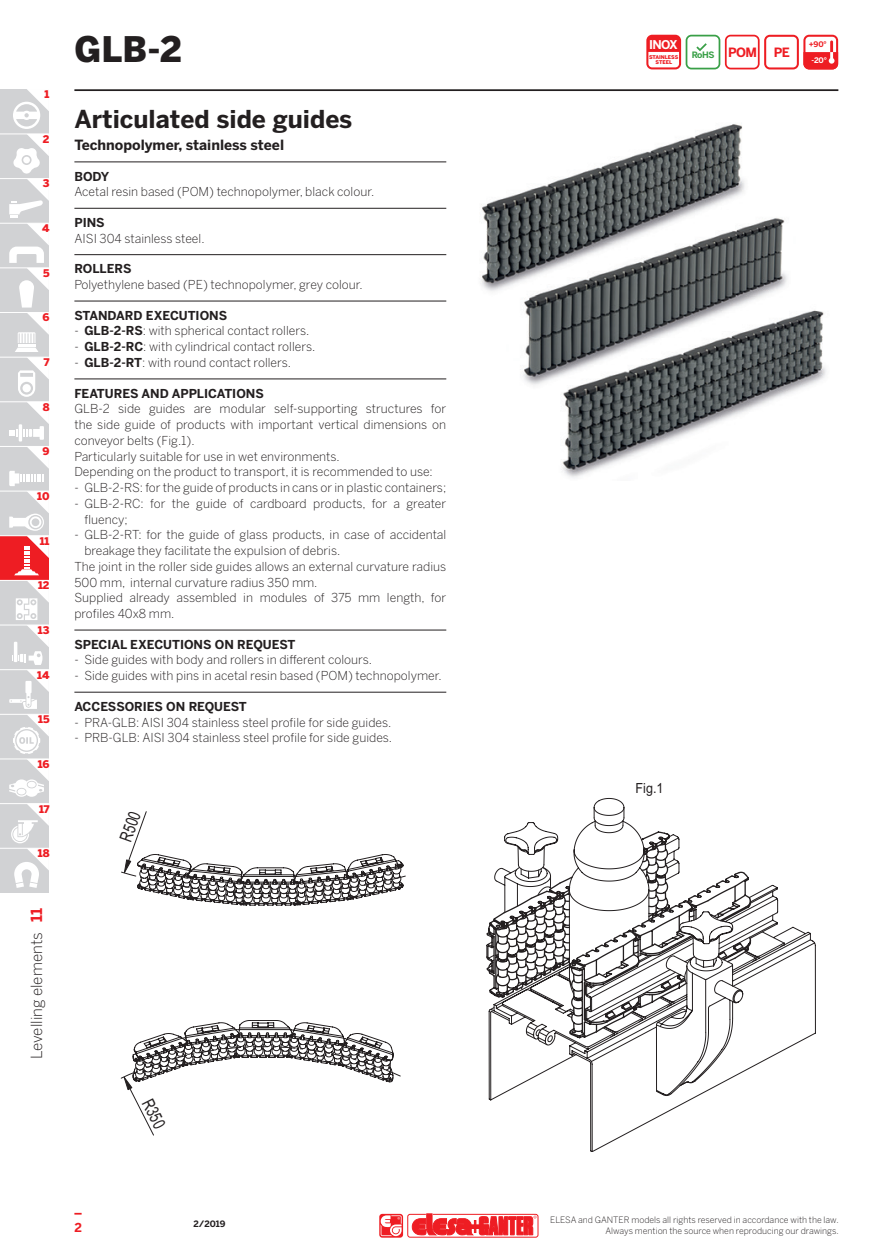
<style>
.page{position:relative;width:888px;height:1260px;background:#fff}
.page>*{position:absolute;margin:0;border:0;box-sizing:border-box;transform-origin:0 0}
.series{font:900 35px "Benton Sans";color:#231f20}
.subtitle_eg{font:700 24.5px "Benton Sans";color:#231f20}
.box_ancorato_immagin{font:17.32px "Arial Narrow";color:#231f20;scale:.9 1}
.t1{font:300 15.4px "Benton Sans";color:#231f20}
.t2{font:700 15.4px "Benton Sans";color:#ee1d23}
.subtitle_eg_sec{font:700 14px "Benton Sans";color:#231f20}
.box_ancorato_immagin-2{font:14px "Arial";color:#231f20;scale:.9 1}
.t3{font:700 12.78px "Benton Sans";color:#ee1d23}
.description{font:300 12.25px/15.8px "Benton Sans";color:#231f20}
.t4{font:700 12.25px "Benton Sans";color:#231f20}
.t5{font:700 12.25px "Benton Sans";color:#ee1d23}
.t6{font:700 12.08px "Benton Sans";color:#fff}
.t7{font:900 10.5px "Benton Sans";color:#ee1d23}
.t8{font:300 8.75px "Benton Sans";color:#231f20}
.t9{font:700 8.75px "Benton Sans";color:#231f20}
.t10{font:700 8.75px "Benton Sans";color:#399f47}
.t11{font:700 7.7px/15.9px "Benton Sans";color:#ee1d23;text-align:center}
.t12{font:900 5.08px/4.9px "Benton Sans";letter-spacing:-.005em;color:#ee1d23;text-align:center}
.s1{font-weight:700}
.s2{color:#fff}
</style>
<div class="page">
<svg style="left:74px;top:1213px;width:8px;height:2px"></svg>
<div style="left:407px;top:1214px;width:131px;height:24px;border:1px solid #ee1d23;border-radius:2px"></div>
<svg style="left:412px;top:1214px;width:125px;height:22px"></svg>
<svg style="left:379px;top:1214px;width:24px;height:24px"></svg>
<hr style="left:74px;top:89px;width:764px;height:2px;background:#231f20">
<div style="left:0;top:179px;width:49px;height:44px;background:#d1d2d4"></div>
<div style="left:0;top:223px;width:49px;height:45px;background:#d1d2d4"></div>
<div style="left:0;top:134px;width:49px;height:45px;background:#d1d2d4"></div>
<div style="left:0;top:89px;width:49px;height:45px;background:#d1d2d4"></div>
<div style="left:0;top:268px;width:49px;height:45px;background:#d1d2d4"></div>
<div style="left:0;top:446px;width:49px;height:45px;background:#d1d2d4"></div>
<div style="left:0;top:625px;width:49px;height:45px;background:#d1d2d4"></div>
<div style="left:0;top:804px;width:49px;height:44px;background:#d1d2d4"></div>
<div style="left:0;top:313px;width:49px;height:44px;background:#d1d2d4"></div>
<div style="left:0;top:491px;width:49px;height:45px;background:#d1d2d4"></div>
<div style="left:0;top:670px;width:49px;height:44px;background:#d1d2d4"></div>
<div style="left:0;top:848px;width:49px;height:45px;background:#d1d2d4"></div>
<div style="left:0;top:357px;width:49px;height:45px;background:#d1d2d4"></div>
<div style="left:0;top:536px;width:49px;height:44px;background:#ee1d23"></div>
<div style="left:0;top:714px;width:49px;height:45px;background:#d1d2d4"></div>
<div style="left:0;top:402px;width:49px;height:44px;background:#d1d2d4"></div>
<div style="left:0;top:580px;width:49px;height:45px;background:#d1d2d4"></div>
<div style="left:0;top:759px;width:49px;height:45px;background:#d1d2d4"></div>
<hr style="left:0;top:134px;width:49px;height:1px;background:#fff">
<hr style="left:0;top:357px;width:49px;height:1px;background:#fff">
<hr style="left:0;top:580px;width:49px;height:1px;background:#fff">
<hr style="left:0;top:803px;width:49px;height:1px;background:#fff">
<hr style="left:0;top:178px;width:49px;height:1px;background:#fff">
<hr style="left:0;top:401px;width:49px;height:1px;background:#fff">
<hr style="left:0;top:625px;width:49px;height:1px;background:#fff">
<hr style="left:0;top:848px;width:49px;height:1px;background:#fff">
<hr style="left:0;top:223px;width:49px;height:1px;background:#fff">
<hr style="left:0;top:446px;width:49px;height:1px;background:#fff">
<hr style="left:0;top:669px;width:49px;height:1px;background:#fff">
<hr style="left:0;top:267px;width:49px;height:1px;background:#fff">
<hr style="left:0;top:491px;width:49px;height:1px;background:#fff">
<hr style="left:0;top:535px;width:49px;height:1px;background:#fff">
<hr style="left:0;top:714px;width:49px;height:1px;background:#fff">
<hr style="left:0;top:759px;width:49px;height:1px;background:#fff">
<hr style="left:0;top:312px;width:49px;height:1px;background:#fff">
<svg style="left:11px;top:804px;width:38px;height:84px"></svg>
<svg style="left:9px;top:89px;width:40px;height:708px"></svg>
<svg style="left:646px;top:35px;width:192px;height:34px"></svg>
<hr style="left:74px;top:162px;width:372px;height:1px;background:#231f20">
<hr style="left:74px;top:208px;width:372px;height:1px;background:#231f20">
<hr style="left:74px;top:254px;width:372px;height:1px;background:#231f20">
<hr style="left:74px;top:301px;width:372px;height:1px;background:#231f20">
<hr style="left:74px;top:379px;width:372px;height:1px;background:#231f20">
<hr style="left:74px;top:630px;width:372px;height:1px;background:#231f20">
<hr style="left:74px;top:692px;width:372px;height:1px;background:#231f20">
<img style="left:480px;top:124px;width:346px;height:354px">
<svg style="left:121px;top:811px;width:285px;height:94px"></svg>
<svg style="left:121px;top:1020px;width:280px;height:115px"></svg>
<svg style="left:488px;top:926px;width:328px;height:226px"></svg>
<svg style="left:494px;top:798px;width:291px;height:298px"></svg>
<svg style="left:494px;top:830px;width:234px;height:6px"></svg>
<svg style="left:487px;top:836px;width:265px;height:203px"></svg>
<p class="t7" style="left:45px;top:87px;width:6px">1</p>
<p class="t7" style="left:43px;top:131px;width:8px">2</p>
<p class="t7" style="left:43px;top:176px;width:8px">3</p>
<p class="t7" style="left:42px;top:220px;width:9px">4</p>
<p class="t7" style="left:43px;top:265px;width:8px">5</p>
<p class="t7" style="left:43px;top:310px;width:9px">6</p>
<p class="t7" style="left:44px;top:354px;width:7px">7</p>
<p class="t7" style="left:43px;top:399px;width:8px">8</p>
<p class="t7" style="left:43px;top:444px;width:9px">9</p>
<p class="t7" style="left:37px;top:488px;width:14px">10</p>
<p class="t7" style="left:40px;top:533px;width:11px">11</p>
<p class="t7" style="left:38px;top:578px;width:13px">12</p>
<p class="t7" style="left:38px;top:622px;width:13px">13</p>
<p class="t7" style="left:37px;top:667px;width:14px">14</p>
<p class="t7" style="left:38px;top:712px;width:13px">15</p>
<p class="t7" style="left:38px;top:756px;width:13px">16</p>
<p class="t7" style="left:39px;top:801px;width:12px">17</p>
<p class="t7" style="left:38px;top:846px;width:13px">18</p>
<p class="t2" style="left:25px;top:922px;width:16px;rotate:-90deg">11</p>
<p class="t1" style="left:26px;top:1059px;width:128px;rotate:-90deg">Levelling elements</p>
<p class="series" style="left:74px;top:23px;width:109px">GLB-2</p>
<p class="subtitle_eg" style="left:74px;top:101px;width:279px">Articulated side guides</p>
<p class="subtitle_eg_sec" style="left:74px;top:135px;width:211px">Technopolymer, stainless steel</p>
<p class="t4" style="left:74px;top:167px;width:37px">BODY</p>
<p class="description" style="left:74px;top:183px;width:302px">Acetal resin based (POM) technopolymer, black colour.</p>
<p class="t4" style="left:74px;top:213px;width:32px">PINS</p>
<p class="description" style="left:74px;top:230px;width:132px">AISI 304 stainless steel.</p>
<p class="t4" style="left:74px;top:260px;width:59px">ROLLERS</p>
<p class="description" style="left:74px;top:276px;width:290px">Polyethylene based (PE) technopolymer, grey colour.</p>
<p class="t4" style="left:74px;top:306px;width:154px">STANDARD EXECUTIONS</p>
<p class="description" style="left:74px;top:322px;width:236px">- <span class="s1">GLB-2-RS</span>: with spherical contact rollers.</p>
<p class="description" style="left:74px;top:338px;width:242px">- <span class="s1">GLB-2-RC</span>: with cylindrical contact rollers.</p>
<p class="description" style="left:74px;top:354px;width:218px">- <span class="s1">GLB-2-RT</span>: with round contact rollers.</p>
<p class="t4" style="left:74px;top:384px;width:191px">FEATURES AND APPLICATIONS</p>
<p class="description" style="left:74px;top:400px;width:373px;text-align:justify">GLB-2 side guides are modular self-supporting structures for the side guide of products with important vertical dimensions on conveyor belts (Fig.1).</p>
<p class="description" style="left:74px;top:448px;width:267px">Particularly suitable for use in wet environments.</p>
<p class="description" style="left:74px;top:463px;width:360px">Depending on the product to transport, it is recommended to use:</p>
<p class="description" style="left:74px;top:479px;width:373px">- GLB-2-RS: for the guide of products in cans or in plastic containers;</p>
<p class="description" style="left:84px;top:495px;width:363px;text-indent:-10px">- GLB-2-RC: for the guide of cardboard products, for a greater fluency;</p>
<p class="description" style="left:84px;top:526px;width:363px;text-indent:-10px">- GLB-2-RT: for the guide of glass products, in case of accidental breakage they facilitate the expulsion of debris.</p>
<p class="description" style="left:74px;top:558px;width:373px">The joint in the roller side guides allows an external curvature radius<br>500 mm, internal curvature radius 350 mm.</p>
<p class="description" style="left:74px;top:589px;width:373px">Supplied already assembled in modules of 375 mm length, for profiles 40x8 mm.</p>
<p class="t4" style="left:74px;top:635px;width:223px">SPECIAL EXECUTIONS ON REQUEST</p>
<p class="description" style="left:74px;top:651px;width:299px">- Side guides with body and rollers in different colours.</p>
<p class="description" style="left:74px;top:667px;width:369px">- Side guides with pins in acetal resin based (POM) technopolymer.</p>
<p class="t4" style="left:74px;top:697px;width:174px">ACCESSORIES ON REQUEST</p>
<p class="description" style="left:74px;top:714px;width:318px">- PRA-GLB: AISI 304 stainless steel profile for side guides.</p>
<p class="description" style="left:74px;top:729px;width:319px">- PRB-GLB: AISI 304 stainless steel profile for side guides.</p>
<p class="box_ancorato_immagin" style="left:113px;top:836px;width:35px;rotate:-70deg">R500</p>
<p class="box_ancorato_immagin" style="left:158px;top:1094px;width:35px;rotate:63deg">R350</p>
<p class="t6" style="left:649px;top:38px;width:30px">INOX</p>
<p class="t12" style="left:649px;top:55px;width:31px">STAINLESS<br>STEEL</p>
<p class="t10" style="left:692px;top:49px;width:24px">RoHS</p>
<p class="t3" style="left:728px;top:45px;width:30px">POM</p>
<p class="t3" style="left:774px;top:43px;width:18px">PE</p>
<p class="t11" style="left:809px;top:37px;width:19px">+90° <span class="s2">-20°</span></p>
<p class="box_ancorato_immagin-2" style="left:636px;top:779px;width:33px">Fig.1</p>
<p class="t8" style="left:550px;top:1214px;width:290px">ELESA and GANTER models all rights reserved in accordance with the law.</p>
<p class="t9" style="left:193px;top:1218px;width:34px">2/2019</p>
<p class="t5" style="left:74px;top:1219px;width:9px">2</p>
<p class="t8" style="left:605px;top:1225px;width:235px">Always mention the source when reproducing our drawings.</p>
</div>
